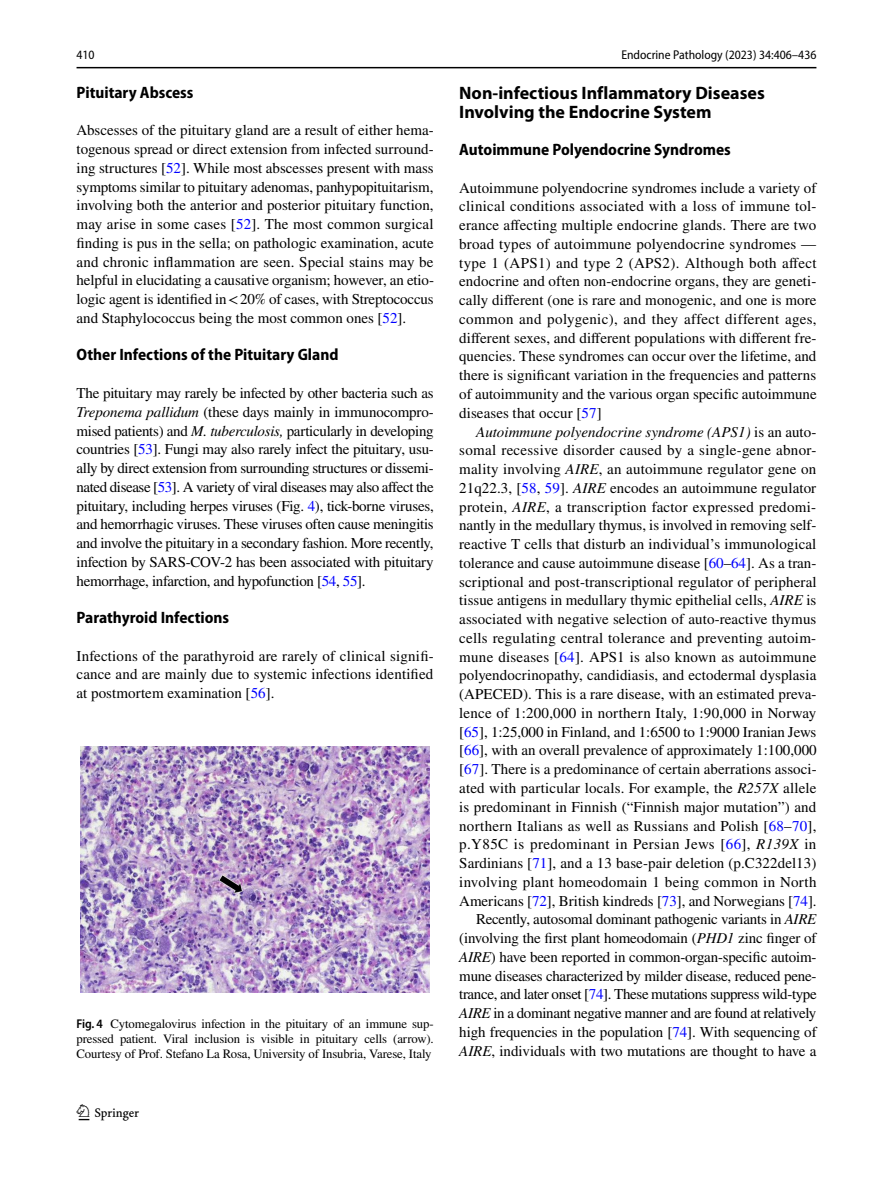
<style>
.page{position:relative;width:893px;height:1187px;background:#fff}
.page>*{position:absolute;margin:0;border:0;box-sizing:border-box;transform-origin:0 0}
.t1{font:22.5px "Springnew Regular 3";color:#000}
.t2{font:700 18px/18.8px "Myriad Pro";color:#000}
.t3{font:700 semi-condensed 16.5px "Myriad Pro";color:#000}
.t4{font:15px/18.8px "STIX";letter-spacing:.005em;color:#000;text-align:justify}
.t5{font:12.75px/15px "STIX";letter-spacing:-.01em;color:#000;text-align:justify}
.t6{font:semi-condensed 12.75px "Myriad Pro";color:#000}
.s1{color:#00f}
.s2{font-style:italic}
.s3{font-family:"Myriad Pro";font-weight:600;font-stretch:semi-condensed}
</style>
<div class="page">
<hr style="left:77px;top:67px;width:739px;height:1px;background:#000">
<div style="left:77px;top:746px;width:357px;height:246px;background:linear-gradient(to bottom,#fff,#fff)"></div>
<img style="left:81px;top:746px;width:349px;height:246px">
<p class="t6" style="left:77px;top:48px;width:20px">410</p>
<p class="t6" style="left:621px;top:48px;width:197px">Endocrine Pathology (2023) 34:406–436</p>
<p class="t3" style="left:77px;top:83px;width:118px">Pituitary Abscess</p>
<p class="t4" style="left:77px;top:122px;width:359px">Abscesses of the pituitary gland are a result of either hema&shy;togenous spread or direct extension from infected surround&shy;ing structures [<span class="s1">52</span>]. While most abscesses present with mass symptoms similar to pituitary adenomas, panhypopituitarism, involving both the anterior and posterior pituitary function, may arise in some cases [<span class="s1">52</span>]. The most common surgical finding is pus in the sella; on pathologic examination, acute and chronic inflammation are seen. Special stains may be helpful in elucidating a causative organism; however, an etio&shy;logic agent is identified in&lt;20% of cases, with Streptococcus and Staphylococcus being the most common ones [<span class="s1">52</span>].</p>
<p class="t3" style="left:77px;top:346px;width:263px">Other Infections of the Pituitary Gland</p>
<p class="t4" style="left:77px;top:384px;width:359px">The pituitary may rarely be infected by other bacteria such as <span class="s2">Treponema pallidum</span> (these days mainly in immunocompro&shy;mised patients) and <span class="s2">M. tuberculosis,</span> particularly in developing countries [<span class="s1">53</span>]. Fungi may also rarely infect the pituitary, usu&shy;ally by direct extension from surrounding structures or dissemi&shy;nated disease [<span class="s1">53</span>]. A variety of viral diseases may also affect the pituitary, including herpes viruses (Fig. <span class="s1">4</span>), tick-borne viruses, and hemorrhagic viruses. These viruses often cause meningitis and involve the pituitary in a secondary fashion. More recently, infection by SARS-COV-2 has been associated with pituitary hemorrhage, infarction, and hypofunction [<span class="s1">54</span>, <span class="s1">55</span>].</p>
<p class="t3" style="left:77px;top:608px;width:154px">Parathyroid Infections</p>
<p class="t4" style="left:77px;top:647px;width:359px">Infections of the parathyroid are rarely of clinical signifi&shy;cance and are mainly due to systemic infections identified at postmortem examination [<span class="s1">56</span>].</p>
<p class="t5" style="left:77px;top:1016px;width:359px"><span class="s3">Fig. 4</span> Cytomegalovirus infection in the pituitary of an immune sup&shy;pressed patient. Viral inclusion is visible in pituitary cells (arrow).<br>Courtesy of Prof. Stefano La Rosa, University of Insubria, Varese, Italy</p>
<h1 class="t1" style="left:79px;top:1104px;width:62px">1 3</h1>
<p class="t2" style="left:459px;top:83px;width:307px">Non‑infectious Inflammatory Diseases<br>Involving the Endocrine System</p>
<p class="t3" style="left:459px;top:140px;width:273px">Autoimmune Polyendocrine Syndromes</p>
<p class="t4" style="left:459px;top:179px;width:359px">Autoimmune polyendocrine syndromes include a variety of clinical conditions associated with a loss of immune tol&shy;erance affecting multiple endocrine glands. There are two broad types of autoimmune polyendocrine syndromes — type 1 (APS1) and type 2 (APS2). Although both affect endocrine and often non-endocrine organs, they are geneti&shy;cally different (one is rare and monogenic, and one is more common and polygenic), and they affect different ages, different sexes, and different populations with different fre&shy;quencies. These syndromes can occur over the lifetime, and there is significant variation in the frequencies and patterns of autoimmunity and the various organ specific autoimmune diseases that occur [<span class="s1">57</span>]</p>
<p class="t4" style="left:459px;top:423px;width:359px;text-align:right"><span class="s2">Autoimmune polyendocrine syndrome (APS1)</span> is an auto&shy;somal recessive disorder caused by a single-gene abnor&shy;mality involving <span class="s2">AIRE</span>, an autoimmune regulator gene on 21q22.3, [<span class="s1">58</span>, <span class="s1">59</span>]. <span class="s2">AIRE</span> encodes an autoimmune regulator protein, <span class="s2">AIRE</span>, a transcription factor expressed predomi&shy;nantly in the medullary thymus, is involved in removing self&shy;reactive T cells that disturb an individual’s immunological tolerance and cause autoimmune disease [<span class="s1">60</span>–<span class="s1">64</span>]. As a tran&shy;scriptional and post-transcriptional regulator of peripheral tissue antigens in medullary thymic epithelial cells, <span class="s2">AIRE</span> is associated with negative selection of auto-reactive thymus cells regulating central tolerance and preventing autoim&shy;mune diseases [<span class="s1">64</span>]. APS1 is also known as autoimmune polyendocrinopathy, candidiasis, and ectodermal dysplasia (APECED). This is a rare disease, with an estimated preva&shy;lence of 1:200,000 in northern Italy, 1:90,000 in Norway [<span class="s1">65</span>], 1:25,000 in Finland, and 1:6500 to 1:9000 Iranian Jews [<span class="s1">66</span>], with an overall prevalence of approximately 1:100,000 [<span class="s1">67</span>]. There is a predominance of certain aberrations associ&shy;ated with particular locals. For example, the <span class="s2">R257X</span> allele is predominant in Finnish (“Finnish major mutation”) and northern Italians as well as Russians and Polish [<span class="s1">68</span>–<span class="s1">70</span>], p.Y85C is predominant in Persian Jews [<span class="s1">66</span>], <span class="s2">R139X</span> in Sardinians [<span class="s1">71</span>], and a 13 base-pair deletion (p.C322del13) involving plant homeodomain 1 being common in North Americans [<span class="s1">72</span>], British kindreds [<span class="s1">73</span>], and Norwegians [<span class="s1">74</span>].<br>Recently, autosomal dominant pathogenic variants in <span class="s2">AIRE </span>(involving the first plant homeodomain (<span class="s2">PHD1</span> zinc finger of <span class="s2">AIRE</span>) have been reported in common-organ-specific autoim&shy;mune diseases characterized by milder disease, reduced pene&shy;trance, and later onset [<span class="s1">74</span>]. These mutations suppress wild-type <span class="s2">AIRE</span> in a dominant negative manner and are found at relatively high frequencies in the population [<span class="s1">74</span>]. With sequencing of <span class="s2">AIRE</span>, individuals with two mutations are thought to have a</p>
</div>
